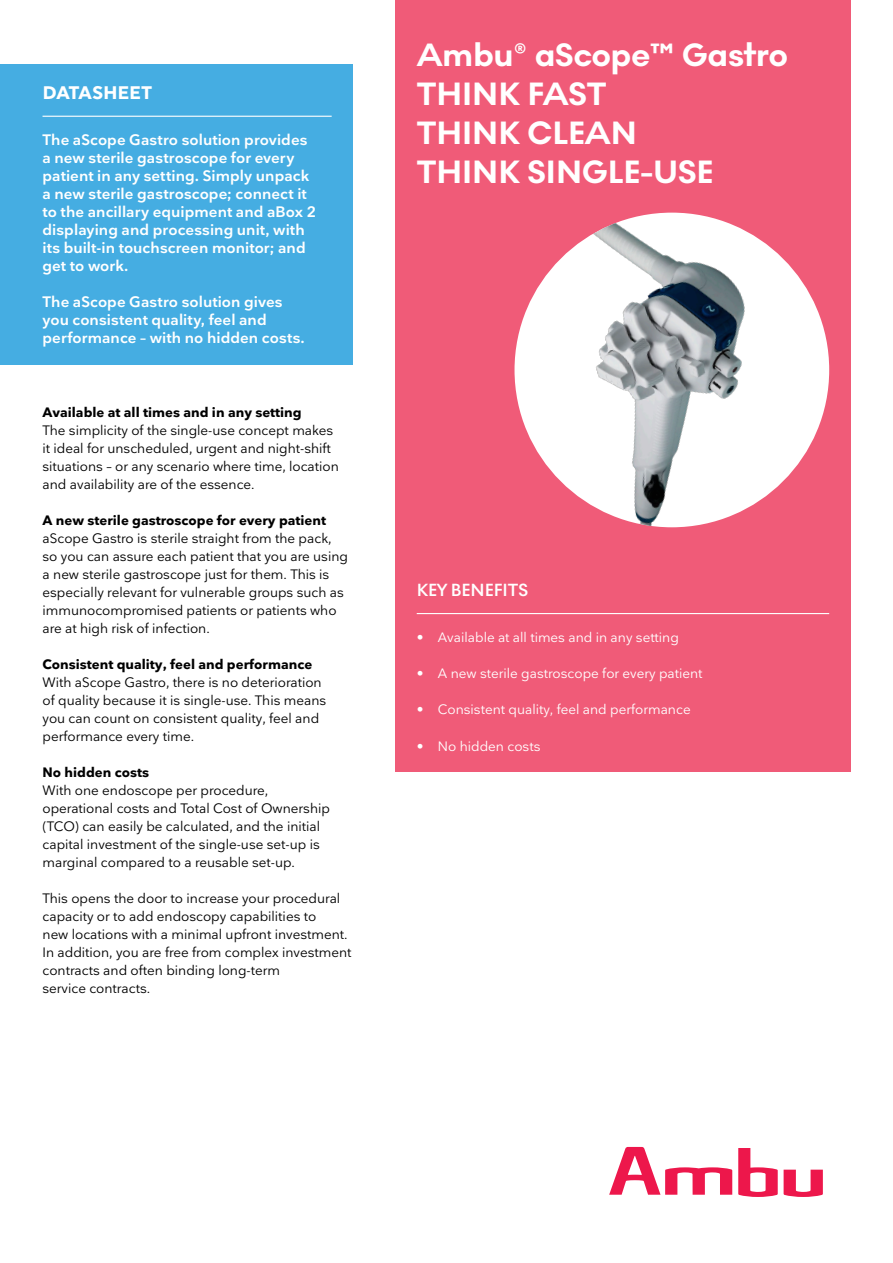
<style>
.page{position:relative;width:893px;height:1263px;background:#fff}
.page>*{position:absolute;margin:0;border:0;box-sizing:border-box;transform-origin:0 0}
.t1{font:700 33px/39px "Noir No 1";color:#fff}
.t2{font:600 18px "Noir No 1";color:#fff}
.t3{font:700 18px "Nationale";letter-spacing:.015em;color:#fff}
.t4{font:600 15px/18px "Nationale";letter-spacing:.005em;color:#fff}
.t5{font:13.5px/18px "Nationale";color:#000}
.t6{font:13.5px "Nationale";color:#fff}
.t7{font:700 13.5px "Nationale";color:#000}
</style>
<div class="page">
<div style="left:395px;top:0;width:455px;height:772px;background:#f05b78"></div>
<img style="left:514px;top:213px;width:309px;height:314px">
<svg style="left:784px;top:1169px;width:39px;height:28px"></svg>
<svg style="left:738px;top:1148px;width:40px;height:49px"></svg>
<svg style="left:609px;top:1147px;width:123px;height:48px"></svg>
<hr style="left:417px;top:613px;width:412px;height:1px;background:#fff">
<div style="left:0;top:64px;width:353px;height:300px;background:#45ade2"></div>
<hr style="left:43px;top:116px;width:289px;height:1px;background:#fff">
<h2 class="t3" style="left:43px;top:81px;width:111px">DATASHEET</h2>
<p class="t4" style="left:43px;top:131px;width:275px">The aScope Gastro solution provides a new sterile gastroscope for every patient in any setting. Simply unpack a new sterile gastroscope; connect it to the ancillary equipment and aBox 2 displaying and processing unit, with its built-in touchscreen monitor; and get to work.</p>
<p class="t4" style="left:43px;top:293px;width:264px">The aScope Gastro solution gives you consistent quality, feel and performance – with no hidden costs.</p>
<p class="t7" style="left:43px;top:404px;width:261px">Available at all times and in any setting</p>
<p class="t5" style="left:43px;top:421px;width:298px">The simplicity of the single-use concept makes it ideal for unscheduled, urgent and night-shift situations – or any scenario where time, location and availability are of the essence.</p>
<p class="t7" style="left:43px;top:512px;width:285px">A new sterile gastroscope for every patient</p>
<p class="t5" style="left:43px;top:529px;width:307px">aScope Gastro is sterile straight from the pack, so you can assure each patient that you are using a new sterile gastroscope just for them. This is especially relevant for vulnerable groups such as immunocompromised patients or patients who are at high risk of infection.</p>
<p class="t7" style="left:43px;top:656px;width:271px">Consistent quality, feel and performance</p>
<p class="t5" style="left:43px;top:673px;width:285px">With aScope Gastro, there is no deterioration of quality because it is single-use. This means you can count on consistent quality, feel and performance every time.</p>
<p class="t7" style="left:43px;top:764px;width:108px">No hidden costs</p>
<p class="t5" style="left:43px;top:781px;width:289px">With one endoscope per procedure, operational costs and Total Cost of Ownership (TCO) can easily be calculated, and the initial capital investment of the single-use set-up is marginal compared to a reusable set-up.</p>
<p class="t5" style="left:43px;top:889px;width:311px">This opens the door to increase your procedural capacity or to add endoscopy capabilities to<br>new locations with a minimal upfront investment.<br>In addition, you are free from complex investment contracts and often binding long-term<br>service contracts.</p>
<h1 class="t1" style="left:417px;top:35px;width:373px">Ambu® aScope™ Gastro<br>THINK FAST<br>THINK CLEAN<br>THINK SINGLE-USE</h1>
<h2 class="t2" style="left:417px;top:576px;width:113px">KEY BENEFITS</h2>
<p class="t6" style="left:417px;top:629px;width:264px">• Available at all times and in any setting</p>
<p class="t6" style="left:417px;top:665px;width:287px">• A new sterile gastroscope for every patient</p>
<p class="t6" style="left:417px;top:701px;width:275px">• Consistent quality, feel and performance</p>
<p class="t6" style="left:417px;top:737px;width:125px">• No hidden costs</p>
</div>
